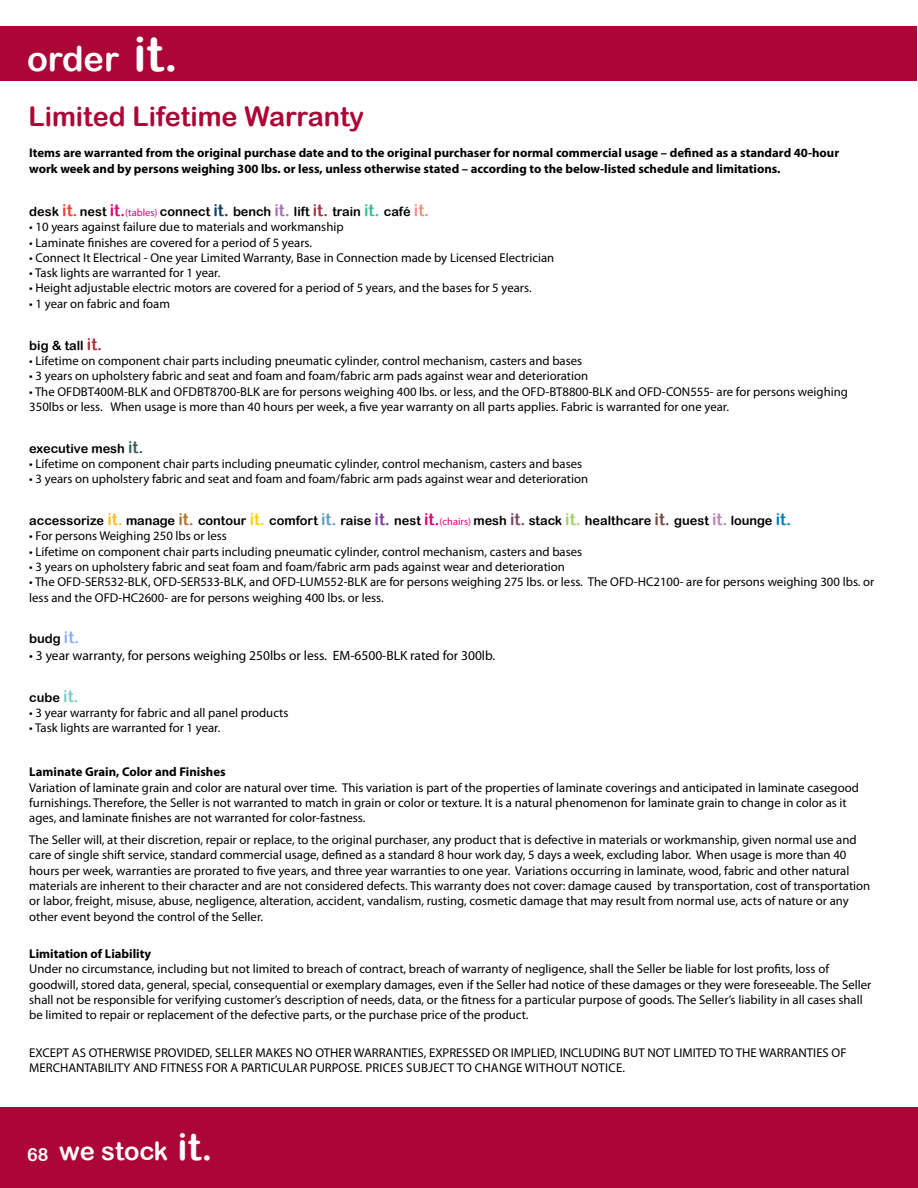
<style>
.page{position:relative;width:918px;height:1188px;background:#fff}
.page>*{position:absolute;margin:0;border:0;box-sizing:border-box;transform-origin:0 0}
.t1{font:34.5px "Arial Rounded MT Bold";color:#fff}
.t2{font:27px "Arial Rounded MT Bold";color:#ab0635}
.t3{font:25.5px "Arial Rounded MT Bold";color:#fff}
.t4{font:13.5px "Myriad Pro";color:#000}
.t5{font:12.75px/15.3px "Myriad Pro";color:#000}
.t6{font:12.75px "Arial Rounded MT Bold";color:#000}
.t7{font:700 12.75px "Myriad Pro";color:#000}
.t8{font:700 12.6px/15.3px "Myriad Pro";color:#000}
.s1{font-size:48px}
.s2{font-size:16.5px;color:#ef4135}
.s3{font-size:16.5px;color:#e20177}
.s4{font-family:"Myriad Pro";font-size:10.5px;color:#e20177}
.s5{font-size:16.5px;color:#0e3f65}
.s6{font-size:16.5px;color:#a372b1}
.s7{font-size:16.5px;color:#a93344}
.s8{font-size:16.5px;color:#3bbb98}
.s9{font-size:16.5px;color:#f68a7d}
.s10{font-size:16.5px;color:#3a615e}
.s11{font-size:16.5px;color:#fdbb30}
.s12{font-size:16.5px;color:#ab7534}
.s13{font-size:16.5px;color:#ffd200}
.s14{font-size:16.5px;color:#5ea0ba}
.s15{font-size:16.5px;color:#7d4199}
.s16{font-size:16.5px;color:#79496a}
.s17{font-size:16.5px;color:#a0cf67}
.s18{font-size:16.5px;color:#794a43}
.s19{font-size:16.5px;color:#bf83b9}
.s20{font-size:16.5px;color:#007dc3}
.s21{font-size:16.5px;color:#86afff}
.s22{font-size:16.5px;color:#7ecdc3}
.s23{font-size:18px}
.s24{font-size:37.5px}
</style>
<div class="page">
<div style="left:0;top:1107px;width:918px;height:81px;background:#ab0635"></div>
<div style="left:0;top:26px;width:917px;height:55px;background:#ab0635"></div>
<h1 class="t1" style="left:27px;top:39px;width:153px">order <span class="s1">it.</span></h1>
<h2 class="t2" style="left:28px;top:101px;width:337px">Limited Lifetime Warranty</h2>
<p class="t8" style="left:29px;top:145px;width:812px">Items are warranted from the original purchase date and to the original purchaser for normal commercial usage – defined as a standard 40-hour work week and by persons weighing 300 lbs. or less, unless otherwise stated – according to the below-listed schedule and limitations.</p>
<p class="t6" style="left:29px;top:204px;width:402px">desk <span class="s2">it.</span> nest <span class="s3">it.</span><span class="s4">(tables)</span> connect <span class="s5">it.</span> bench <span class="s6">it.</span> lift <span class="s7">it.</span> train <span class="s8">it.</span> café <span class="s9">it.</span></p>
<p class="t5" style="left:29px;top:219px;width:316px">• 10 years against failure due to materials and workmanship</p>
<p class="t5" style="left:29px;top:234px;width:284px">• Laminate finishes are covered for a period of 5 years.</p>
<p class="t5" style="left:29px;top:250px;width:527px">• Connect It Electrical - One year Limited Warranty, Base in Connection made by Licensed Electrician</p>
<p class="t5" style="left:29px;top:265px;width:193px">• Task lights are warranted for 1 year.</p>
<p class="t5" style="left:29px;top:280px;width:504px">• Height adjustable electric motors are covered for a period of 5 years, and the bases for 5 years.</p>
<p class="t5" style="left:29px;top:296px;width:142px">• 1 year on fabric and foam</p>
<p class="t6" style="left:29px;top:338px;width:75px">big &amp; tall <span class="s7">it.</span></p>
<p class="t5" style="left:29px;top:353px;width:554px">• Lifetime on component chair parts including pneumatic cylinder, control mechanism, casters and bases</p>
<p class="t5" style="left:29px;top:368px;width:560px">• 3 years on upholstery fabric and seat and foam and foam/fabric arm pads against wear and deterioration</p>
<p class="t5" style="left:29px;top:383px;width:820px">• The OFDBT400M-BLK and OFDBT8700-BLK are for persons weighing 400 lbs. or less, and the OFD-BT8800-BLK and OFD-CON555- are for persons weighing<br>350lbs or less. When usage is more than 40 hours per week, a five year warranty on all parts applies. Fabric is warranted for one year.</p>
<p class="t6" style="left:29px;top:441px;width:116px">executive mesh <span class="s10">it.</span></p>
<p class="t5" style="left:29px;top:456px;width:554px">• Lifetime on component chair parts including pneumatic cylinder, control mechanism, casters and bases</p>
<p class="t5" style="left:29px;top:471px;width:560px">• 3 years on upholstery fabric and seat and foam and foam/fabric arm pads against wear and deterioration</p>
<p class="t6" style="left:29px;top:513px;width:763px">accessorize <span class="s11">it.</span> manage <span class="s12">it.</span> contour <span class="s13">it.</span> comfort <span class="s14">it.</span> raise <span class="s15">it.</span> nest <span class="s3">it.</span><span class="s4">(chairs)</span> mesh <span class="s16">it.</span> stack <span class="s17">it.</span> healthcare <span class="s18">it.</span> guest <span class="s19">it.</span> lounge <span class="s20">it.</span></p>
<p class="t5" style="left:29px;top:528px;width:199px">• For persons Weighing 250 lbs or less</p>
<p class="t5" style="left:29px;top:544px;width:554px">• Lifetime on component chair parts including pneumatic cylinder, control mechanism, casters and bases</p>
<p class="t5" style="left:29px;top:559px;width:537px">• 3 years on upholstery fabric and seat foam and foam/fabric arm pads against wear and deterioration</p>
<p class="t5" style="left:29px;top:574px;width:847px">• The OFD-SER532-BLK, OFD-SER533-BLK, and OFD-LUM552-BLK are for persons weighing 275 lbs. or less. The OFD-HC2100- are for persons weighing 300 lbs. or less and the OFD-HC2600- are for persons weighing 400 lbs. or less.</p>
<p class="t6" style="left:29px;top:631px;width:52px">budg <span class="s21">it.</span></p>
<p class="t4" style="left:29px;top:647px;width:468px">• 3 year warranty, for persons weighing 250lbs or less. EM-6500-BLK rated for 300lb.</p>
<p class="t6" style="left:29px;top:689px;width:51px">cube <span class="s22">it.</span></p>
<p class="t5" style="left:29px;top:705px;width:261px">• 3 year warranty for fabric and all panel products</p>
<p class="t5" style="left:29px;top:720px;width:193px">• Task lights are warranted for 1 year.</p>
<p class="t7" style="left:29px;top:764px;width:198px">Laminate Grain, Color and Finishes</p>
<p class="t5" style="left:29px;top:779px;width:831px">Variation of laminate grain and color are natural over time. This variation is part of the properties of laminate coverings and anticipated in laminate casegood furnishings. Therefore, the Seller is not warranted to match in grain or color or texture. It is a natural phenomenon for laminate grain to change in color as it ages, and laminate finishes are not warranted for color-fastness.</p>
<p class="t5" style="left:29px;top:832px;width:843px">The Seller will, at their discretion, repair or replace, to the original purchaser, any product that is defective in materials or workmanship, given normal use and care of single shift service, standard commercial usage, defined as a standard 8 hour work day, 5 days a week, excluding labor. When usage is more than 40 hours per week, warranties are prorated to five years, and three year warranties to one year. Variations occurring in laminate, wood, fabric and other natural materials are inherent to their character and are not considered defects. This warranty does not cover: damage caused by transportation, cost of transportation or labor, freight, misuse, abuse, negligence, alteration, accident, vandalism, rusting, cosmetic damage that may result from normal use, acts of nature or any other event beyond the control of the Seller.</p>
<p class="t7" style="left:29px;top:945px;width:123px">Limitation of Liability</p>
<p class="t5" style="left:29px;top:961px;width:844px">Under no circumstance, including but not limited to breach of contract, breach of warranty of negligence, shall the Seller be liable for lost profits, loss of goodwill, stored data, general, special, consequential or exemplary damages, even if the Seller had notice of these damages or they were foreseeable. The Seller shall not be responsible for verifying customer’s description of needs, data, or the fitness for a particular purpose of goods. The Seller’s liability in all cases shall be limited to repair or replacement of the defective parts, or the purchase price of the product.</p>
<p class="t5" style="left:29px;top:1044px;width:819px">EXCEPT AS OTHERWISE PROVIDED, SELLER MAKES NO OTHER WARRANTIES, EXPRESSED OR IMPLIED, INCLUDING BUT NOT LIMITED TO THE WARRANTIES OF<br>MERCHANTABILITY AND FITNESS FOR A PARTICULAR PURPOSE. PRICES SUBJECT TO CHANGE WITHOUT NOTICE.</p>
<h3 class="t3" style="left:27px;top:1136px;width:187px"><span class="s23">68</span> we stock <span class="s24">it.</span></h3>
</div>
